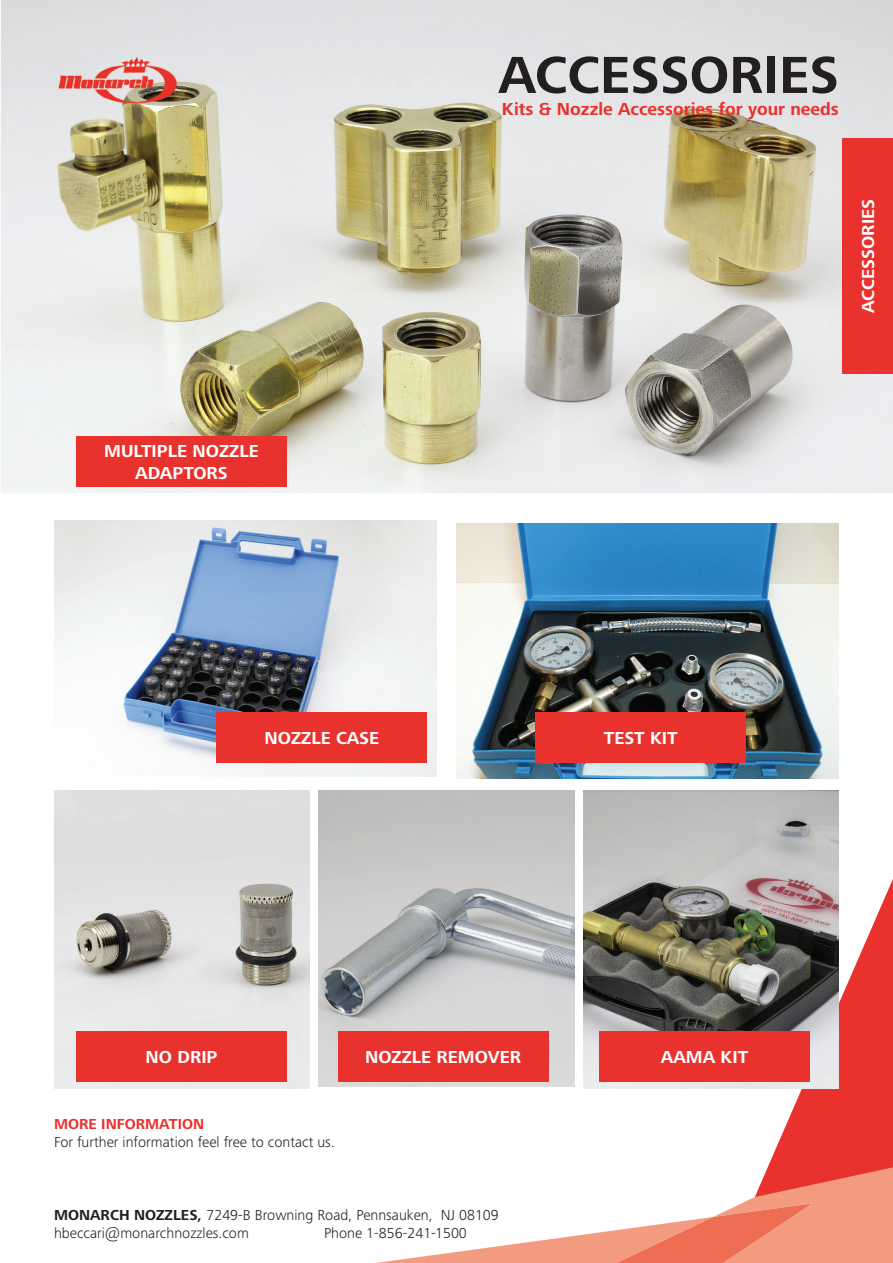
<style>
.page{position:relative;width:893px;height:1263px;background:#fff}
.page>*{position:absolute;margin:0;border:0;box-sizing:border-box;transform-origin:0 0}
.t1{font:700 54px "Hd M Frutiger Next Pro";color:#231f20}
.t2{font:700 18px/21.6px "Hd M Frutiger Next Pro";color:#fff;text-align:center}
.t3{font:700 18px "Hd M Frutiger Next Pro";color:#e9312d}
.t4{font:300 15px/18px "Hd M Frutiger Next Pro";color:#231f20}
.t5{font:700 15px "Hd M Frutiger Next Pro";color:#e9312d}
.s1{font-weight:700}
</style>
<div class="page">
<img style="left:456px;top:523px;width:383px;height:255px">
<img style="left:54px;top:521px;width:383px;height:255px">
<img style="left:319px;top:791px;width:255px;height:295px">
<img style="left:54px;top:791px;width:255px;height:298px">
<img style="left:1px;top:0;width:892px;height:493px">
<img style="left:54px;top:54px;width:148px;height:52px">
<svg style="left:376px;top:879px;width:517px;height:384px"></svg>
<div style="left:842px;top:138px;width:51px;height:236px;background:#e9312d"></div>
<img style="left:584px;top:791px;width:255px;height:298px">
<div style="left:77px;top:1031px;width:210px;height:51px;background:#e9312d"></div>
<div style="left:217px;top:712px;width:210px;height:51px;background:#e9312d"></div>
<div style="left:600px;top:1031px;width:210px;height:51px;background:#e9312d"></div>
<div style="left:338px;top:1031px;width:210px;height:51px;background:#e9312d"></div>
<div style="left:536px;top:712px;width:210px;height:51px;background:#e9312d"></div>
<div style="left:77px;top:436px;width:210px;height:51px;background:#e9312d"></div>
<p class="t2" style="left:104px;top:440px;width:156px">MULTIPLE NOZZLE<br>ADAPTORS</p>
<p class="t2" style="left:265px;top:727px;width:116px">NOZZLE CASE</p>
<h1 class="t1" style="left:498px;top:44px;width:342px">ACCESSORIES</h1>
<p class="t3" style="left:502px;top:98px;width:339px">Kits &amp; Nozzle Accessories for your needs</p>
<p class="t2" style="left:857px;top:313px;width:115px;rotate:-90deg">ACCESSORIES</p>
<p class="t2" style="left:604px;top:727px;width:75px">TEST KIT</p>
<p class="t2" style="left:146px;top:1046px;width:73px">NO DRIP</p>
<p class="t5" style="left:54px;top:1116px;width:152px">MORE INFORMATION</p>
<p class="t4" style="left:54px;top:1133px;width:282px">For further information feel free to contact us.</p>
<p class="t2" style="left:365px;top:1046px;width:158px">NOZZLE REMOVER</p>
<p class="t2" style="left:661px;top:1046px;width:89px">AAMA KIT</p>
<p class="t4" style="left:54px;top:1206px;width:446px"><span class="s1">MONARCH NOZZLES,</span> 7249-B Browning Road, Pennsauken, NJ 08109 hbeccari@monarchnozzles.com</p>
<p class="t4" style="left:324px;top:1224px;width:144px">Phone 1-856-241-1500</p>
</div>
